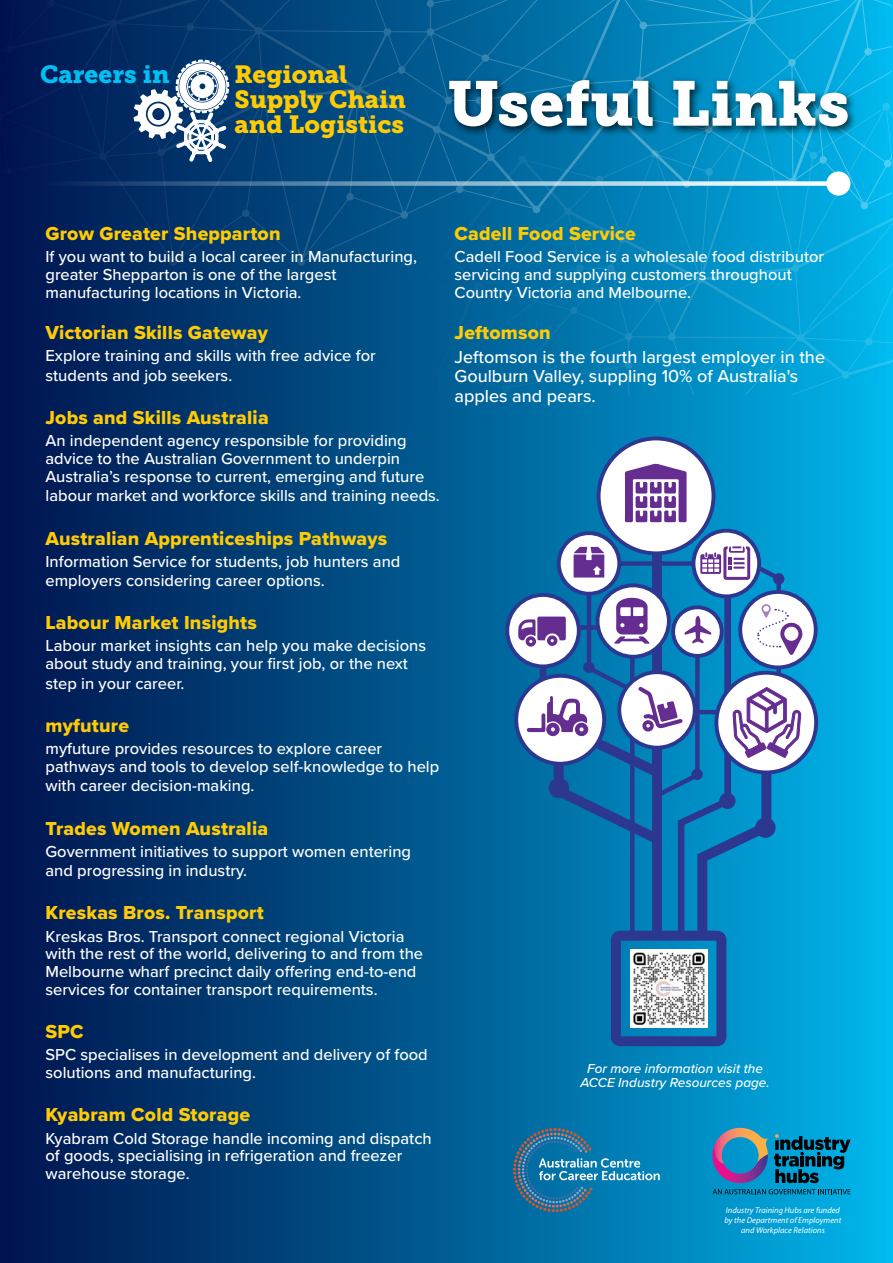
<style>
.page{position:relative;width:893px;height:1263px;background:#fff}
.page>*{position:absolute;margin:0;border:0;box-sizing:border-box;transform-origin:0 0}
.t1{font:62.7px "Museo Slab 900";color:#fff}
.t2{font:24.75px/24.8px "Museo Slab 900";color:#ffcb05}
.t3{font:24.75px "Museo Slab 900";color:#00c0f3}
.t4{font:19.5px "Proxima Nova Extrabld";letter-spacing:.01em;color:#ffcb05}
.t5{font:500 18px/19.4px "Proxima Nova";color:#fff}
.t6{font:500 16.5px/17.9px "Proxima Nova";color:#fff}
.t7{font:italic 500 13.5px/14.5px "Proxima Nova";color:#fff;text-align:center}
.t8{font:italic 8.4px/9.9px "Myriad Pro";color:#fff;text-align:center}
</style>
<div class="page">
<div style="left:0;top:0;width:893px;height:1263px;background:linear-gradient(to right,#001049,#01b1e6)"></div>
<svg style="left:513px;top:1128px;width:147px;height:84px"></svg>
<img style="left:630px;top:950px;width:77px;height:77px">
<div style="left:652px;top:546px;width:10px;height:390px;background:#2c3790"></div>
<div style="left:678px;top:820px;width:6px;height:116px;background:#2c3790"></div>
<div style="left:724px;top:589px;width:7px;height:214px;background:#2c3790"></div>
<hr style="left:587px;top:588px;width:4px;height:81px;background:#2c3790">
<div style="left:630px;top:640px;width:5px;height:296px;background:#2c3790"></div>
<div style="left:776px;top:582px;width:5px;height:111px;background:#2c3790"></div>
<div style="left:695px;top:654px;width:5px;height:122px;background:#2c3790"></div>
<div style="left:576px;top:625px;width:26px;height:5px;background:#2c3790"></div>
<div style="left:619px;top:561px;width:75px;height:5px;background:#2c3790"></div>
<div style="left:697px;top:854px;width:10px;height:82px;background:#2c3790"></div>
<div style="left:611px;top:931px;width:115px;height:115px;border:10px solid #2c3790;border-radius:4px"></div>
<svg style="left:516px;top:676px;width:88px;height:88px"></svg>
<div style="left:507px;top:595px;width:72px;height:71px;background:#fff;border-radius:50%"></div>
<div style="left:505px;top:593px;width:76px;height:75px;border:4px solid #2c3790;border-radius:50%"></div>
<div style="left:599px;top:438px;width:114px;height:115px;background:#fff;border-radius:50%"></div>
<div style="left:597px;top:437px;width:118px;height:118px;border:4px solid #2c3790;border-radius:50%"></div>
<svg style="left:716px;top:673px;width:100px;height:99px"></svg>
<svg style="left:740px;top:592px;width:76px;height:75px"></svg>
<div style="left:738px;top:590px;width:80px;height:79px;border:4px solid #2c3790;border-radius:50%"></div>
<svg style="left:597px;top:585px;width:72px;height:72px"></svg>
<div style="left:596px;top:583px;width:75px;height:76px;border:4px solid #2c3790;border-radius:50%"></div>
<svg style="left:693px;top:531px;width:66px;height:65px"></svg>
<div style="left:691px;top:529px;width:70px;height:69px;border:4px solid #2c3790;border-radius:50%"></div>
<svg style="left:673px;top:607px;width:49px;height:49px"></svg>
<div style="left:671px;top:605px;width:53px;height:53px;border:4px solid #2c3790;border-radius:50%"></div>
<svg style="left:559px;top:533px;width:60px;height:61px"></svg>
<div style="left:557px;top:531px;width:64px;height:65px;border:4px solid #2c3790;border-radius:50%"></div>
<svg style="left:625px;top:464px;width:62px;height:58px"></svg>
<svg style="left:574px;top:547px;width:30px;height:30px"></svg>
<svg style="left:684px;top:616px;width:27px;height:27px"></svg>
<svg style="left:700px;top:546px;width:86px;height:39px"></svg>
<svg style="left:518px;top:617px;width:48px;height:30px"></svg>
<svg style="left:614px;top:597px;width:35px;height:47px"></svg>
<svg style="left:526px;top:662px;width:275px;height:210px"></svg>
<svg style="left:756px;top:604px;width:46px;height:51px"></svg>
<svg style="left:712px;top:1128px;width:138px;height:66px"></svg>
<svg style="left:0;top:0;width:893px;height:395px"></svg>
<h2 class="t3" style="left:40px;top:60px;width:131px">Careers in</h2>
<h2 class="t2" style="left:234px;top:63px;width:173px">Regional<br>Supply Chain and Logistics</h2>
<h1 class="t1" style="left:448px;top:67px;width:403px">Useful Links</h1>
<p class="t4" style="left:46px;top:219px;width:237px">Grow Greater Shepparton</p>
<p class="t6" style="left:46px;top:247px;width:373px">If you want to build a local career in Manufacturing, greater Shepparton is one of the largest manufacturing locations in Victoria.</p>
<p class="t4" style="left:46px;top:318px;width:224px">Victorian Skills Gateway</p>
<p class="t6" style="left:46px;top:346px;width:332px;line-height:19.4px">Explore training and skills with free advice for students and job seekers.</p>
<p class="t4" style="left:46px;top:403px;width:225px">Jobs and Skills Australia</p>
<p class="t6" style="left:46px;top:431px;width:380px">An independent agency responsible for providing advice to the Australian Government to underpin<br>Australia’s response to current, emerging and future</p>
<p class="t6" style="left:46px;top:486px;width:396px">labour market and workforce skills and training needs.</p>
<p class="t4" style="left:46px;top:524px;width:343px">Australian Apprenticeships Pathways</p>
<p class="t6" style="left:46px;top:551px;width:356px;line-height:19.4px">Information Service for students, job hunters and employers considering career options.</p>
<p class="t4" style="left:46px;top:608px;width:213px">Labour Market Insights</p>
<p class="t6" style="left:46px;top:636px;width:382px">Labour market insights can help you make decisions about study and training, your first job, or the next</p>
<p class="t6" style="left:46px;top:674px;width:140px">step in your career.</p>
<p class="t4" style="left:46px;top:711px;width:85px">myfuture</p>
<p class="t6" style="left:46px;top:739px;width:395px">myfuture provides resources to explore career pathways and tools to develop self-knowledge to help</p>
<p class="t6" style="left:46px;top:776px;width:210px">with career decision-making.</p>
<p class="t4" style="left:46px;top:814px;width:224px">Trades Women Australia</p>
<p class="t6" style="left:46px;top:841px;width:367px;line-height:19.4px">Government initiatives to support women entering and progressing in industry.</p>
<p class="t4" style="left:46px;top:898px;width:220px">Kreskas Bros. Transport</p>
<p class="t6" style="left:46px;top:926px;width:379px">Kreskas Bros. Transport connect regional Victoria with the rest of the world, delivering to and from the Melbourne wharf precinct daily offering end-to-end services for container transport requirements.</p>
<p class="t4" style="left:46px;top:1017px;width:40px">SPC</p>
<p class="t6" style="left:46px;top:1045px;width:384px">SPC specialises in development and delivery of food solutions and manufacturing.</p>
<p class="t4" style="left:46px;top:1100px;width:206px">Kyabram Cold Storage</p>
<p class="t6" style="left:46px;top:1128px;width:388px">Kyabram Cold Storage handle incoming and dispatch of goods, specialising in refrigeration and freezer warehouse storage.</p>
<p class="t4" style="left:454px;top:219px;width:183px">Cadell Food Service</p>
<p class="t6" style="left:454px;top:247px;width:371px">Cadell Food Service is a wholesale food distributor servicing and supplying customers throughout<br>Country Victoria and Melbourne.</p>
<p class="t4" style="left:454px;top:318px;width:98px">Jeftomson</p>
<p class="t5" style="left:454px;top:347px;width:372px">Jeftomson is the fourth largest employer in the<br>Goulburn Valley, suppling 10% of Australia's apples and pears.</p>
<p class="t7" style="left:580px;top:1060px;width:191px">For more information visit the<br>ACCE Industry Resources page.</p>
<p class="t8" style="left:724px;top:1205px;width:118px">Industry Training Hubs are funded by the Department of Employment and Workplace Relations</p>
</div>
